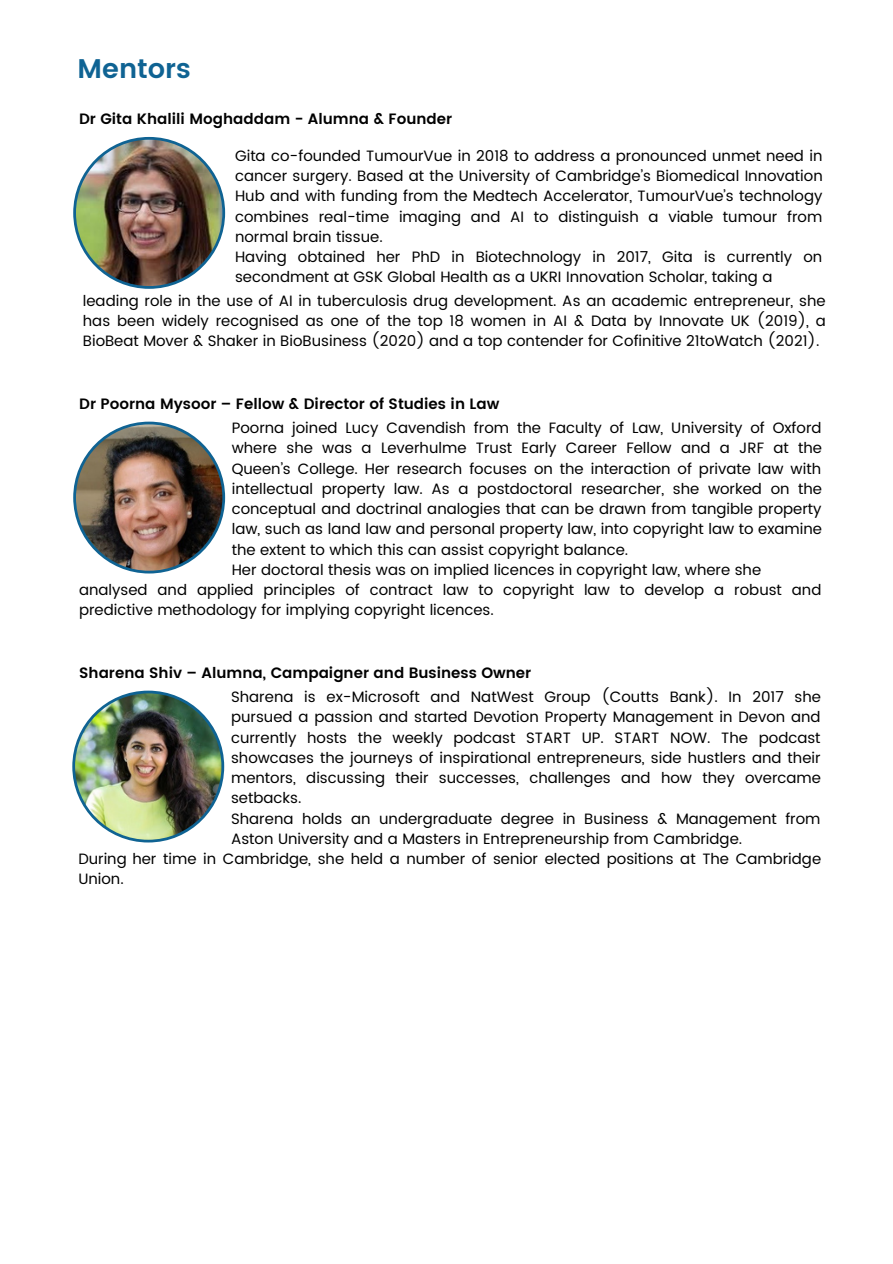
<style>
.page{position:relative;width:893px;height:1264px;background:#fff}
.page>*{position:absolute;margin:0;border:0;box-sizing:border-box;transform-origin:0 0}
.t1{font:600 27px "Poppins";color:#0f6393}
.t2{font:15px/20.2px "Poppins";color:#000}
.t3{font:600 15px "Poppins";color:#000}
</style>
<div class="page">
<img style="left:73px;top:137px;width:152px;height:152px">
<img style="left:73px;top:421px;width:152px;height:152px">
<img style="left:72px;top:690px;width:152px;height:152px">
<h1 class="t1" style="left:78px;top:53px;width:115px">Mentors</h1>
<p class="t3" style="left:79px;top:110px;width:374px">Dr Gita Khalili Moghaddam - Alumna &amp; Founder</p>
<p class="t2" style="left:235px;top:145px;width:589px">Gita co-founded TumourVue in 2018 to address a pronounced unmet need in cancer surgery. Based at the University of Cambridge’s Biomedical Innovation Hub and with funding from the Medtech Accelerator, TumourVue’s technology combines real-time imaging and AI to distinguish a viable tumour from normal brain tissue.<br>Having obtained her PhD in Biotechnology in 2017, Gita is currently on secondment at GSK Global Health as a UKRI Innovation Scholar, taking a</p>
<p class="t2" style="left:83px;top:291px;width:744px;text-align:justify">leading role in the use of AI in tuberculosis drug development. As an academic entrepreneur, she has been widely recognised as one of the top 18 women in AI &amp; Data by Innovate UK (2019), a BioBeat Mover &amp; Shaker in BioBusiness (2020) and a top contender for Cofinitive 21toWatch (2021).</p>
<p class="t3" style="left:79px;top:395px;width:421px">Dr Poorna Mysoor – Fellow &amp; Director of Studies in Law</p>
<p class="t2" style="left:232px;top:418px;width:591px">Poorna joined Lucy Cavendish from the Faculty of Law, University of Oxford where she was a Leverhulme Trust Early Career Fellow and a JRF at the Queen’s College. Her research focuses on the interaction of private law with intellectual property law. As a postdoctoral researcher, she worked on the conceptual and doctrinal analogies that can be drawn from tangible property law, such as land law and personal property law, into copyright law to examine the extent to which this can assist copyright balance.<br>Her doctoral thesis was on implied licences in copyright law, where she</p>
<p class="t2" style="left:79px;top:579px;width:743px">analysed and applied principles of contract law to copyright law to develop a robust and predictive methodology for implying copyright licences.</p>
<p class="t3" style="left:79px;top:664px;width:453px">Sharena Shiv – Alumna, Campaigner and Business Owner</p>
<p class="t2" style="left:231px;top:686px;width:591px">Sharena is ex-Microsoft and NatWest Group (Coutts Bank). In 2017 she</p>
<p class="t2" style="left:231px;top:707px;width:591px">pursued a passion and started Devotion Property Management in Devon and</p>
<p class="t2" style="left:231px;top:727px;width:591px">currently hosts the weekly podcast START UP. START NOW. The podcast</p>
<p class="t2" style="left:231px;top:747px;width:591px">showcases the journeys of inspirational entrepreneurs, side hustlers and their</p>
<p class="t2" style="left:231px;top:767px;width:591px">mentors, discussing their successes, challenges and how they overcame</p>
<p class="t2" style="left:231px;top:788px;width:72px">setbacks.</p>
<p class="t2" style="left:231px;top:808px;width:591px">Sharena holds an undergraduate degree in Business &amp; Management from</p>
<p class="t2" style="left:231px;top:828px;width:512px">Aston University and a Masters in Entrepreneurship from Cambridge.</p>
<p class="t2" style="left:78px;top:848px;width:744px">During her time in Cambridge, she held a number of senior elected positions at The Cambridge</p>
<p class="t2" style="left:78px;top:868px;width:47px">Union.</p>
</div>
